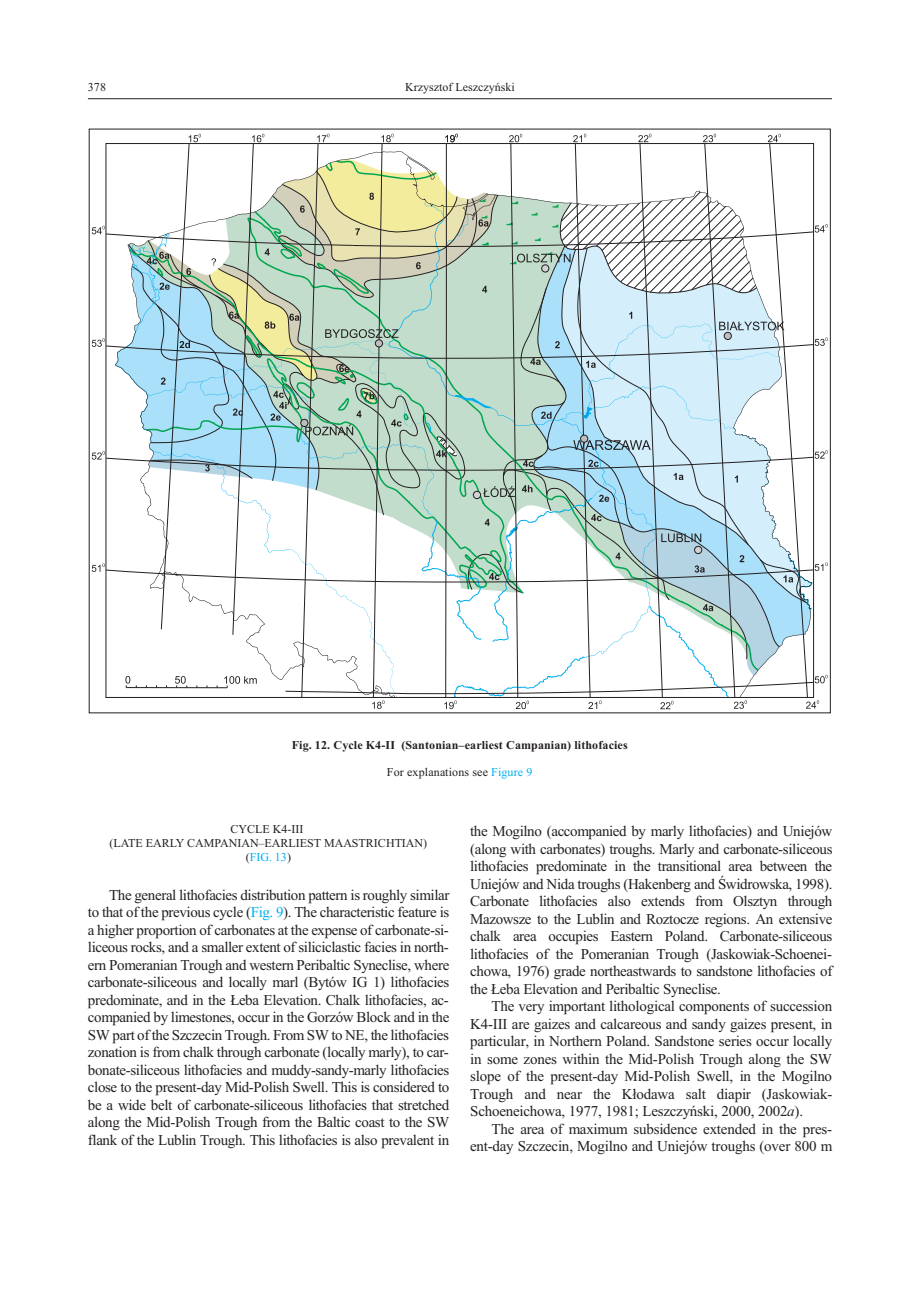
<style>
.page{position:relative;width:921px;height:1290px;background:#fff}
.page>*{position:absolute;margin:0;border:0;box-sizing:border-box;transform-origin:0 0}
.t1{font:15px/17.5px "Times New Roman";letter-spacing:-.015em;color:#231f20;text-align:justify}
.t2{font:12px/14px "Times New Roman";color:#231f20;text-align:center}
.t3{font:700 12px "Times New Roman";letter-spacing:.01em;color:#231f20}
.s1{color:#00aeef}
.s2{font-style:italic}
</style>
<div class="page">
<hr style="left:88px;top:98px;width:744px;height:1px;background:#231f20">
<svg style="left:92px;top:134px;width:736px;height:575px"></svg>
<p class="t2" style="left:88px;top:82px;width:20px">378</p>
<p class="t2" style="left:405px;top:82px;width:111px">Krzysztof Leszczyñski</p>
<p class="t3" style="left:292px;top:741px;width:338px">Fig. 12. Cy cle K4-II (Santonian–ear li est Campanian) lithofacies</p>
<p class="t2" style="left:387px;top:766px;width:147px">For ex pla na tions see <span class="s1">Fig ure 9</span></p>
<p class="t2" style="left:110px;top:823px;width:319px">CYCLE K4-III<br>(LATE EARLY CAMPANIAN–EARLIEST MAASTRICHTIAN) (<span class="s1">FIG. 13</span>)</p>
<p class="t1" style="left:88px;top:887px;width:363px;text-indent:21px">The general lithofacies dis tri bu tion pat tern is roughly sim i lar to that of the pre vi ous cycle (<span class="s1">Fig. 9</span>). The char ac ter is tic fea ture is a higher pro por tion of car bon ates at the ex pense of car bon ate-si - li ceous rocks, and a smaller ex tent of siliciclastic fa cies in north - ern Pomer a nian Trough and west ern Peribaltic Syneclise, where car bon ate-si li ceous and lo cally marl (Bytów IG 1) lithofacies pre domi nate, and in the £eba El e va tion. Chalk lithofacies, ac - compa nied by lime stones, oc cur in the Gorzów Block and in the SW part of the Szczecin Trough. From SW to NE, the lithofacies zonation is from chalk through car bon ate (lo cally marly), to car - bon ate-si li ceous lithofacies and muddy- sandy-marly lithofacies close to the present-day Mid-Pol ish Swell. This is con sid ered to be a wide belt of car bonate-si li ceous lithofacies that stretched along the Mid-Pol ish Trough from the Bal tic coast to the SW flank of the Lublin Trough. This lithofacies is also prev a lent in</p>
<p class="t1" style="left:470px;top:824px;width:364px">the Mogilno (ac com pa nied by marly lithofacies) and Uniejów (along with car bon ates) troughs. Marly and car bon ate-si liceous lithofacies pre dom i nate in the transi tional area be tween the Uniejów and Nida troughs (Hakenberg and Œwidrowska, 1998).<br>Car bon ate lithofacies also ex tends from Olsztyn through Mazowsze to the Lublin and Roztocze re gions. An ex ten sive chalk area oc cu pies East ern Po land. Car bon ate-si li ceous lithofacies of the Pomer a nian Trough (Jaskowiak- Schoenei - chowa, 1976) grade northeastwards to sand stone lithofacies of the £eba El e va tion and Peribaltic Syneclise.</p>
<p class="t1" style="left:470px;top:999px;width:364px;text-indent:21px">The very impor tant lithological compo nents of suc cession K4-III are gaizes and cal car e ous and sandy gaizes pres ent, in par tic u lar, in North ern Po land. Sand stone se ries oc cur lo cally in some zones within the Mid-Pol ish Trough along the SW slope of the pres ent-day Mid-Pol ish Swell, in the Mogilno Trough and near the K³odawa salt diapir (Jaskowiak-Schoeneichowa, 1977, 1981; Leszczyñski, 2000, 2002<span class="s2">a</span>).</p>
<p class="t1" style="left:470px;top:1122px;width:364px;text-align:right">The area of max i mum sub si dence ex tended in the pres&shy;ent-day Szczecin, Mogilno and Uniejów troughs (over 800 m</p>
</div>
